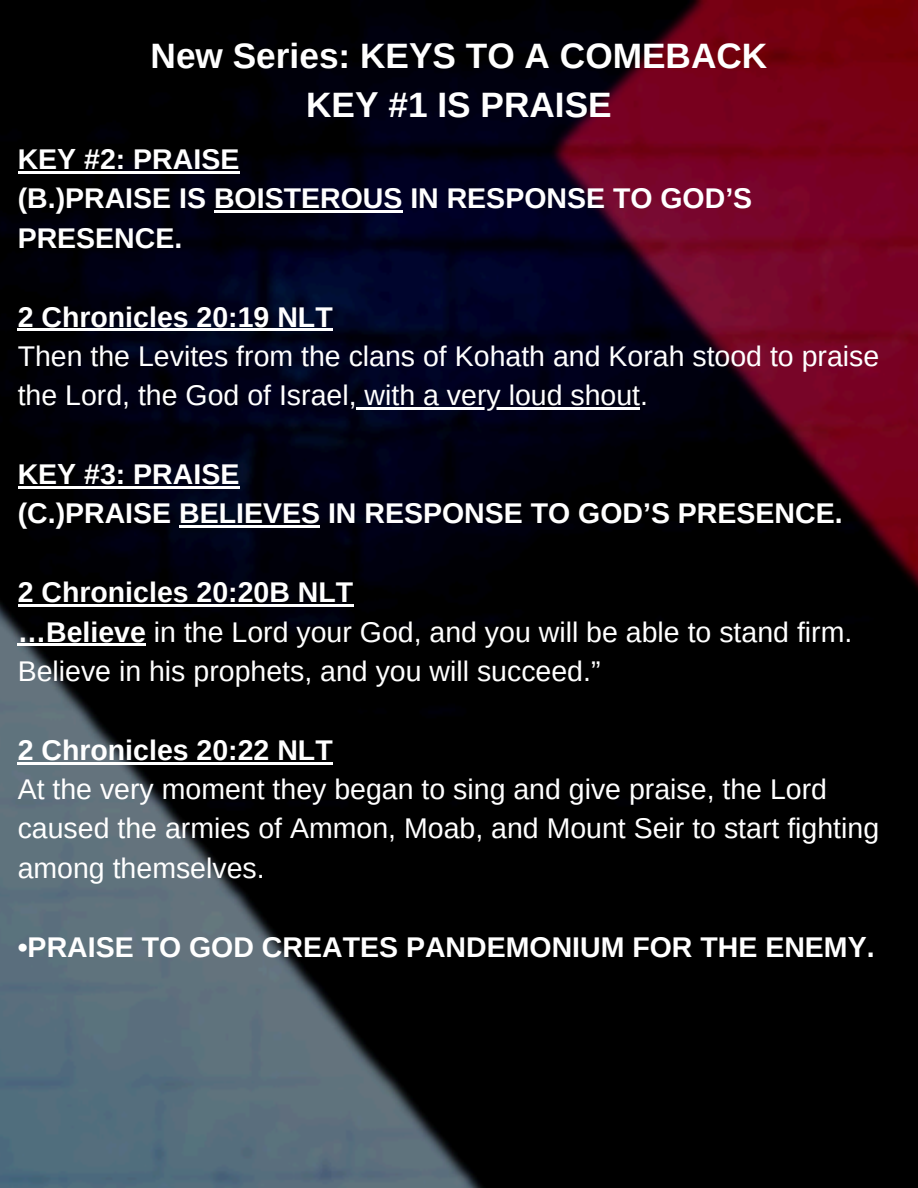
<style>
.page{position:relative;width:918px;height:1188px;background:#fff}
.page>*{position:absolute;margin:0;border:0;box-sizing:border-box;transform-origin:0 0}
.t1{font:700 35.25px/48.3px "Arimo";color:#fff;text-align:center}
.t2{font:28.5px/39.3px "Arimo";color:#fff}
.t3{font:700 28.5px/39.3px "Arimo";color:#fff}
.s1{font-weight:700}
</style>
<div class="page">
<img style="left:0;top:0;width:918px;height:1188px">
<hr style="left:18px;top:171px;width:221px;height:3px;background:#fff">
<hr style="left:214px;top:211px;width:188px;height:2px;background:#fff">
<hr style="left:18px;top:329px;width:315px;height:2px;background:#fff">
<hr style="left:357px;top:408px;width:283px;height:2px;background:#fff">
<hr style="left:18px;top:486px;width:221px;height:3px;background:#fff">
<hr style="left:179px;top:526px;width:141px;height:2px;background:#fff">
<hr style="left:18px;top:604px;width:335px;height:3px;background:#fff">
<hr style="left:18px;top:644px;width:128px;height:2px;background:#fff">
<hr style="left:18px;top:762px;width:315px;height:2px;background:#fff">
<h1 class="t1" style="left:151px;top:32px;width:618px">New Series: KEYS TO A COMEBACK<br>KEY #1 IS PRAISE</h1>
<h2 class="t3" style="left:18px;top:139px;width:736px">KEY #2: PRAISE<br>(B.)PRAISE IS BOISTEROUS IN RESPONSE TO GOD’S<br>PRESENCE.</h2>
<p class="t3" style="left:18px;top:297px;width:317px">2 Chronicles 20:19 NLT</p>
<p class="t2" style="left:18px;top:336px;width:863px">Then the Levites from the clans of Kohath and Korah stood to praise the Lord, the God of Israel, with a very loud shout.</p>
<h2 class="t3" style="left:18px;top:454px;width:826px">KEY #3: PRAISE<br>(C.)PRAISE BELIEVES IN RESPONSE TO GOD’S PRESENCE.</h2>
<p class="t2" style="left:18px;top:573px;width:836px"><span class="s1">2 Chronicles 20:20B NLT<br>…Believe</span> in the Lord your God, and you will be able to stand firm.</p>
<p class="t2" style="left:18px;top:651px;width:584px">Believe in his prophets, and you will succeed.”</p>
<p class="t3" style="left:18px;top:730px;width:317px">2 Chronicles 20:22 NLT</p>
<p class="t2" style="left:18px;top:769px;width:863px">At the very moment they began to sing and give praise, the Lord caused the armies of Ammon, Moab, and Mount Seir to start fighting among themselves.</p>
<p class="t3" style="left:18px;top:927px;width:858px">•PRAISE TO GOD CREATES PANDEMONIUM FOR THE ENEMY.</p>
</div>
